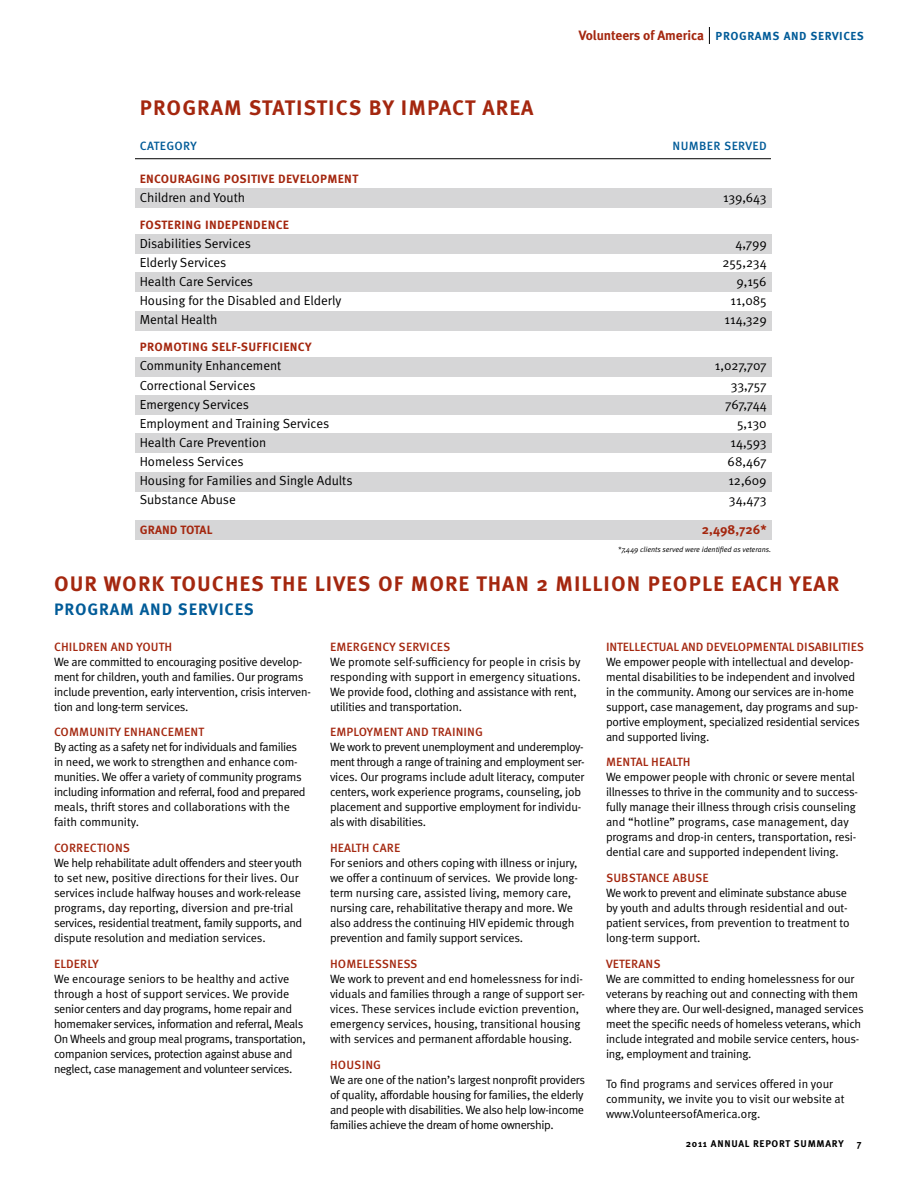
<style>
.page{position:relative;width:918px;height:1188px;background:#fff}
.page>*{position:absolute;margin:0;border:0;box-sizing:border-box;transform-origin:0 0}
.t1{font:21px "Meta Bold Caps";letter-spacing:.05em;color:#a4270f}
.t2{font:16.5px "Meta Bold Caps";letter-spacing:.05em;color:#005b98}
.t3{font:700 13.5px "Meta";color:#a4270f}
.t4{font:13.2px "Meta Normal";color:#000}
.t5{font:700 13.2px "Meta";letter-spacing:.005em;color:#a4270f}
.t6{font:12px/15px "Meta Normal";letter-spacing:-.02em;color:#000}
.t7{font:12px "Meta Medium Caps";letter-spacing:.01em;color:#a4270f}
.t8{font:12px/15px "Meta Normal";color:#000}
.t9{font:12px "Meta Bold Caps";letter-spacing:.025em;color:#a4270f}
.t10{font:12px "Meta Medium Caps";letter-spacing:.025em;color:#005b98}
.t11{font:11.7px "Meta Bold Caps";letter-spacing:.05em;color:#005b98}
.t12{font:9.75px "Meta Bold Caps";letter-spacing:.075em;color:#000}
.t13{font:italic 7.5px "Meta Normal";color:#000}
.s1{font-family:"Meta Bold Caps";font-weight:400;font-size:11.7px;color:#005b98}
</style>
<div class="page">
<div style="left:135px;top:188px;width:636px;height:20px;background:#d6d6d7"></div>
<div style="left:135px;top:234px;width:636px;height:19px;background:#d6d6d7"></div>
<div style="left:135px;top:273px;width:636px;height:19px;background:#d6d6d7"></div>
<div style="left:135px;top:311px;width:636px;height:20px;background:#d6d6d7"></div>
<div style="left:135px;top:357px;width:636px;height:19px;background:#d6d6d7"></div>
<div style="left:135px;top:395px;width:636px;height:20px;background:#d6d6d7"></div>
<div style="left:135px;top:433px;width:636px;height:20px;background:#d6d6d7"></div>
<div style="left:135px;top:472px;width:636px;height:20px;background:#d6d6d7"></div>
<div style="left:135px;top:520px;width:636px;height:20px;background:#d6d6d7"></div>
<hr style="left:135px;top:158px;width:636px;height:1px;background:#000">
<svg style="left:709px;top:27px;width:1px;height:17px"></svg>
<p class="t3" style="left:579px;top:27px;width:169px">Volunteers of America <span class="s1">PROGRA</span></p>
<p class="t11" style="left:762px;top:29px;width:103px">MS AND SERVICES</p>
<h1 class="t1" style="left:140px;top:96px;width:57px">PROGRA</h1>
<h1 class="t1" style="left:224px;top:96px;width:311px">M STATISTICS BY IMPACT AR EA</h1>
<p class="t10" style="left:140px;top:139px;width:59px">CATEGORY</p>
<p class="t10" style="left:673px;top:139px;width:96px">NUMBER SERVED</p>
<p class="t9" style="left:140px;top:171px;width:46px">ENCOURAG</p>
<p class="t9" style="left:200px;top:171px;width:159px">ING POSITIVE DEVELOPMENT</p>
<p class="t4" style="left:140px;top:190px;width:107px">Children and Youth</p>
<p class="t4" style="left:723px;top:190px;width:45px">139,643</p>
<p class="t9" style="left:140px;top:217px;width:151px">FOSTERING I NDEPENDENCE</p>
<p class="t4" style="left:140px;top:236px;width:113px">Disabilities Services</p>
<p class="t4" style="left:735px;top:236px;width:33px">4,799</p>
<p class="t4" style="left:140px;top:255px;width:88px">Elderly Services</p>
<p class="t4" style="left:723px;top:255px;width:46px">255,234</p>
<p class="t4" style="left:140px;top:274px;width:115px">Health Care Services</p>
<p class="t4" style="left:736px;top:274px;width:32px">9,156</p>
<p class="t4" style="left:140px;top:293px;width:203px">Housing for the Disabled and Elderly</p>
<p class="t4" style="left:731px;top:293px;width:38px">11,085</p>
<p class="t4" style="left:140px;top:312px;width:79px">Mental Health</p>
<p class="t4" style="left:725px;top:312px;width:44px">114,329</p>
<p class="t9" style="left:140px;top:340px;width:173px">PROMOTING SELF-SUFFICIENCY</p>
<p class="t4" style="left:140px;top:358px;width:143px">Community Enhancement</p>
<p class="t4" style="left:715px;top:358px;width:53px">1,027,707</p>
<p class="t4" style="left:140px;top:377px;width:117px">Correctional Services</p>
<p class="t4" style="left:731px;top:377px;width:37px">33,757</p>
<p class="t4" style="left:140px;top:396px;width:111px">Emergency Services</p>
<p class="t4" style="left:725px;top:396px;width:43px">767,744</p>
<p class="t4" style="left:140px;top:416px;width:191px">Employment and Training Services</p>
<p class="t4" style="left:737px;top:416px;width:31px">5,130</p>
<p class="t4" style="left:140px;top:435px;width:128px">Health Care Prevention</p>
<p class="t4" style="left:731px;top:435px;width:38px">14,593</p>
<p class="t4" style="left:140px;top:454px;width:105px">Homeless Services</p>
<p class="t4" style="left:728px;top:454px;width:41px">68,467</p>
<p class="t4" style="left:140px;top:473px;width:214px">Housing for Families and Single Adults</p>
<p class="t4" style="left:728px;top:473px;width:40px">12,609</p>
<p class="t4" style="left:140px;top:492px;width:98px">Substance Abuse</p>
<p class="t4" style="left:729px;top:492px;width:39px">34,473</p>
<p class="t9" style="left:140px;top:523px;width:74px">GRAND TOTAL</p>
<p class="t5" style="left:702px;top:521px;width:66px">2,498,726*</p>
<h1 class="t1" style="left:54px;top:571px;width:774px">OUR WORK TOUCHES THE LIVES OF MORE THAN 2 MILLION PEOPLE EACH YEAR</h1>
<h2 class="t2" style="left:54px;top:600px;width:45px">PROGRA</h2>
<h2 class="t2" style="left:120px;top:600px;width:135px">M AND SERVICES</h2>
<p class="t7" style="left:54px;top:639px;width:33px">CHILDREN</p>
<p class="t7" style="left:111px;top:639px;width:9px">AND</p>
<p class="t7" style="left:136px;top:639px;width:9px">YOUT</p>
<p class="t7" style="left:165px;top:639px;width:9px">H</p>
<p class="t6" style="left:54px;top:654px;width:258px">We are committed to encouraging positive develop&shy;ment for children, youth and families. Our programs include prevention, early intervention, crisis interven&shy;tion and long-term services.</p>
<p class="t7" style="left:54px;top:725px;width:9px">COMMUNITY</p>
<p class="t7" style="left:124px;top:725px;width:31px">EN HANCEMENT</p>
<p class="t6" style="left:54px;top:740px;width:253px">By acting as a safety net for individuals and families in need, we work to strengthen and enhance com&shy;munities. We offer a variety of community programs including information and referral, food and prepared meals, thrift stores and collaborations with the faith community.</p>
<p class="t7" style="left:54px;top:841px;width:8px">CORRECTIONS</p>
<p class="t6" style="left:54px;top:855px;width:250px">We help rehabilitate adult offenders and steer youth to set new, positive directions for their lives. Our services include halfway houses and work-release programs, day reporting, diversion and pre-trial services, residential treatment, family supports, and dispute resolution and mediation services.</p>
<p class="t7" style="left:54px;top:957px;width:46px">ELDERLY</p>
<p class="t6" style="left:54px;top:971px;width:253px">We encourage seniors to be healthy and active through a host of support services. We provide senior centers and day programs, home repair and homemaker services, information and referral, Meals On Wheels and group meal programs, transportation, companion services, protection against abuse and neglect, case management and volunteer services.</p>
<p class="t13" style="left:618px;top:545px;width:155px">*7,449 clients served were identified as veterans.</p>
<p class="t7" style="left:330px;top:639px;width:9px">EMERGENCY</p>
<p class="t7" style="left:399px;top:639px;width:8px">SERVICES</p>
<p class="t6" style="left:330px;top:654px;width:252px">We promote self-sufficiency for people in crisis by responding with support in emergency situations.<br>We provide food, clothing and assistance with rent, utilities and transportation.</p>
<p class="t7" style="left:330px;top:725px;width:38px">EM PLOYMENT</p>
<p class="t7" style="left:406px;top:725px;width:9px">AND</p>
<p class="t7" style="left:432px;top:725px;width:8px">TRAINING</p>
<p class="t6" style="left:330px;top:740px;width:256px">We work to prevent unemployment and underemploy&shy;ment through a range of training and employment ser&shy;vices. Our programs include adult literacy, computer centers, work experience programs, counseling, job placement and supportive employment for individu&shy;als with disabilities.</p>
<p class="t7" style="left:330px;top:841px;width:51px">HEALTH CARE</p>
<p class="t6" style="left:330px;top:855px;width:249px">For seniors and others coping with illness or injury, we offer a continuum of services. We provide long&shy;term nursing care, assisted living, memory care, nursing care, rehabilitative therapy and more. We also address the continuing HIV epidemic through prevention and family support services.</p>
<p class="t7" style="left:330px;top:957px;width:17px">HOME</p>
<p class="t7" style="left:363px;top:957px;width:14px">LESSNESS</p>
<p class="t6" style="left:330px;top:971px;width:257px">We work to prevent and end homelessness for indi&shy;viduals and families through a range of support ser&shy;vices. These services include eviction prevention, emergency services, housing, transitional housing with services and permanent affordable housing.</p>
<p class="t7" style="left:330px;top:1058px;width:16px">HOUSING</p>
<p class="t6" style="left:330px;top:1072px;width:257px">We are one of the nation’s largest nonprofit providers of quality, affordable housing for families, the elderly and people with disabilities. We also help low-income families achieve the dream of home ownership.</p>
<p class="t7" style="left:606px;top:639px;width:7px">INTE</p>
<p class="t7" style="left:629px;top:639px;width:19px">LLECTUA</p>
<p class="t7" style="left:673px;top:639px;width:17px">L AND</p>
<p class="t7" style="left:706px;top:639px;width:8px">DEVE</p>
<p class="t7" style="left:733px;top:639px;width:29px">LOPMENTA</p>
<p class="t7" style="left:789px;top:639px;width:15px">L DISA</p>
<p class="t7" style="left:822px;top:639px;width:23px">BILITIES</p>
<p class="t6" style="left:606px;top:654px;width:255px">We empower people with intellectual and develop&shy;mental disabilities to be independent and involved in the community. Among our services are in-home support, case management, day programs and sup&shy;portive employment, specialized residential services and supported living.</p>
<p class="t7" style="left:606px;top:755px;width:9px">MENTA</p>
<p class="t7" style="left:643px;top:755px;width:49px">L HEALTH</p>
<p class="t6" style="left:606px;top:770px;width:253px">We empower people with chronic or severe mental illnesses to thrive in the community and to success&shy;fully manage their illness through crisis counseling and “hotline” programs, case management, day programs and drop-in centers, transportation, resi&shy;dential care and supported independent living.</p>
<p class="t7" style="left:606px;top:871px;width:31px">SU BSTANCE</p>
<p class="t7" style="left:673px;top:871px;width:23px">ABUSE</p>
<p class="t6" style="left:606px;top:885px;width:245px">We work to prevent and eliminate substance abuse by youth and adults through residential and out&shy;patient services, from prevention to treatment to long-term support.</p>
<p class="t7" style="left:606px;top:957px;width:8px">VETERANS</p>
<p class="t6" style="left:606px;top:971px;width:259px">We are committed to ending homelessness for our veterans by reaching out and connecting with them where they are. Our well-designed, managed services meet the specific needs of homeless veterans, which include integrated and mobile service centers, hous&shy;ing, employment and training.</p>
<p class="t8" style="left:606px;top:1076px;width:240px">To find programs and services offered in your community, we invite you to visit our website at www.VolunteersofAmerica.org.</p>
<p class="t12" style="left:686px;top:1138px;width:159px">2011 ANNUAL REPORT SUMMARY</p>
<p class="t12" style="left:857px;top:1138px;width:6px">7</p>
</div>
